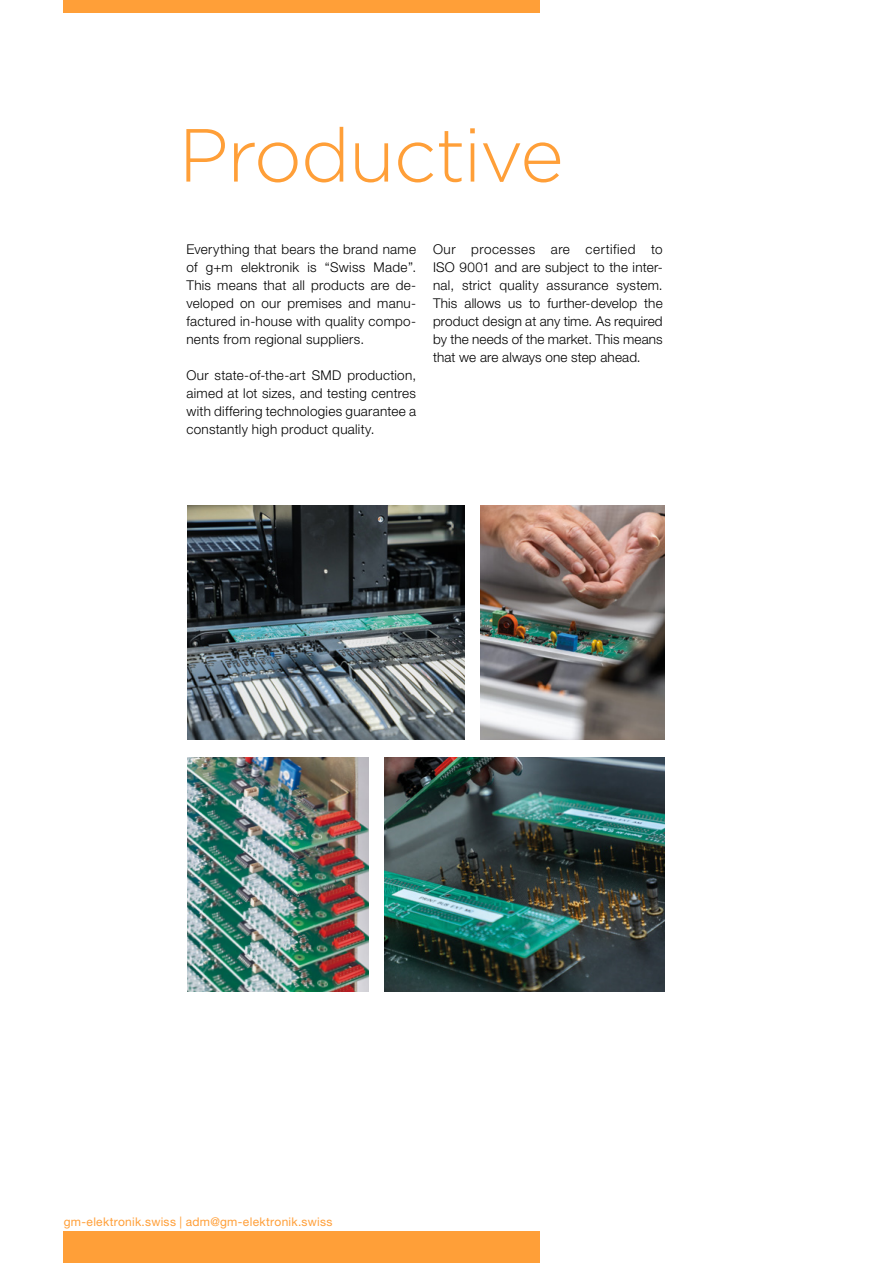
<style>
.page{position:relative;width:893px;height:1263px;background:#fff}
.page>*{position:absolute;margin:0;border:0;box-sizing:border-box;transform-origin:0 0}
.t1{font:300 75px "Gotham";letter-spacing:-.02em;color:#ff9f38}
.t2{font:300 13.5px/18px "Helvetica Neue LT Std";letter-spacing:.02em;color:#000;text-align:justify}
.t3{font:12px "Helvetica Neue LT Std";letter-spacing:.02em;color:#ff9f38}
</style>
<div class="page">
<img style="left:187px;top:758px;width:181px;height:234px">
<img style="left:385px;top:758px;width:279px;height:234px">
<img style="left:480px;top:506px;width:184px;height:234px">
<img style="left:187px;top:506px;width:277px;height:234px">
<div style="left:64px;top:1231px;width:476px;height:32px;background:#ff9f38"></div>
<div style="left:64px;top:0;width:476px;height:13px;background:#ff9f38"></div>
<h1 class="t1" style="left:179px;top:114px;width:387px">Productive</h1>
<p class="t2" style="left:186px;top:239px;width:231px">Everything that bears the brand name of g+m elektronik is “Swiss Made”.<br>This means that all products are de&shy;veloped on our premises and manu&shy;factured in-house with quality compo&shy;nents from regional suppliers.</p>
<p class="t2" style="left:186px;top:365px;width:231px">Our state-of-the-art SMD production, aimed at lot sizes, and testing centres with differing technologies guarantee a constantly high product quality.</p>
<p class="t2" style="left:433px;top:239px;width:231px">Our processes are certified to ISO 9001 and are subject to the inter&shy;nal, strict quality assurance system.<br>This allows us to further-develop the product design at any time. As required by the needs of the market. This means that we are always one step ahead.</p>
<p class="t3" style="left:64px;top:1214px;width:270px">gm-elektronik.swiss | adm@gm-elektronik.swiss</p>
</div>
